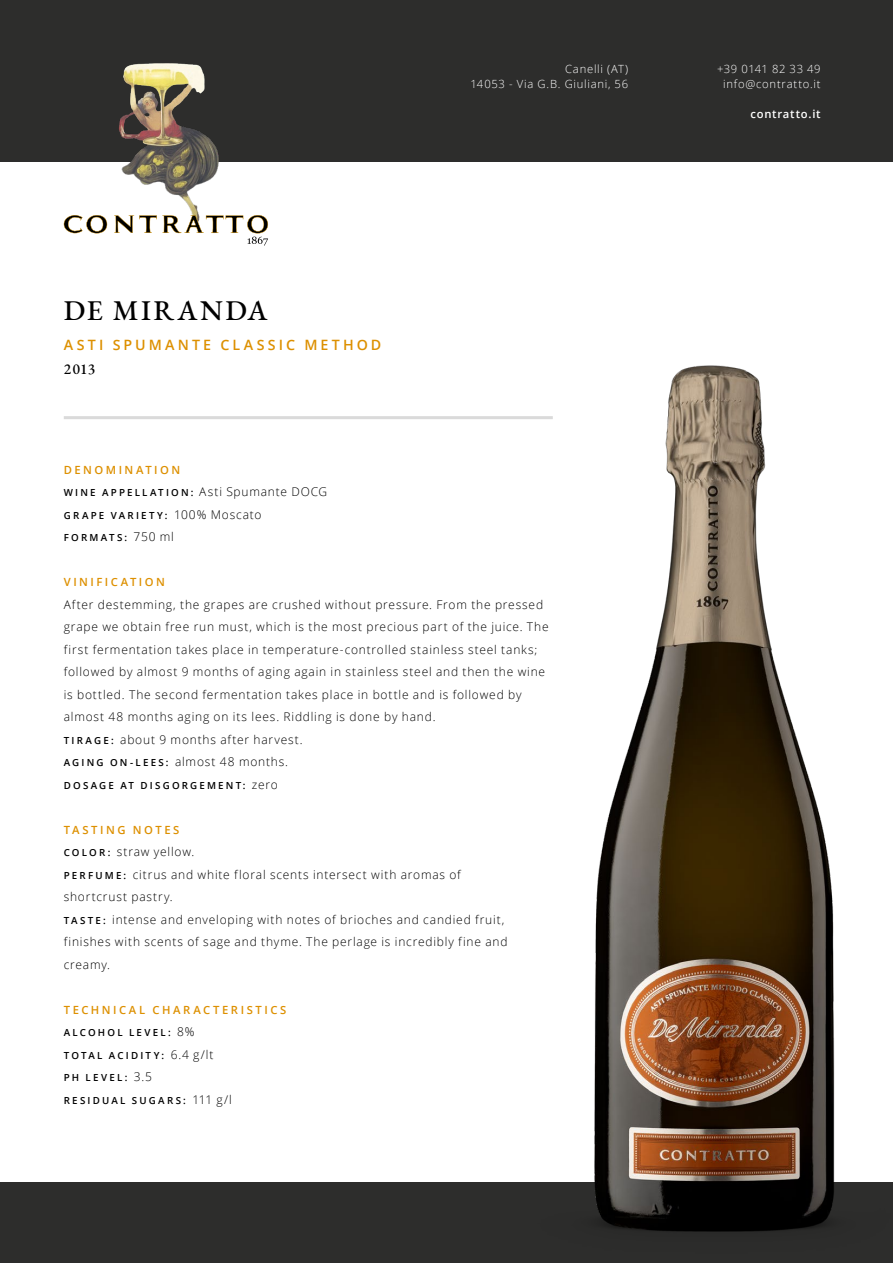
<style>
.page{position:relative;width:893px;height:1263px;background:#fff}
.page>*{position:absolute;margin:0;border:0;box-sizing:border-box;transform-origin:0 0}
.t1{font:500 28.5px "EB Garamond";letter-spacing:.09em;color:#000}
.t2{font:500 15px "EB Garamond";color:#000}
.t3{font:600 14.25px "Open Sans";letter-spacing:.215em;color:#dd9000}
.t4{font:300 12px/22.5px "Open Sans";letter-spacing:.065em;color:#000}
.t5{font:300 11.25px/15px "Open Sans";letter-spacing:.065em;color:#fff;text-align:right}
.t6{font:600 11.25px "Open Sans";letter-spacing:.22em;color:#dd9000}
.t7{font:600 11.25px "Open Sans";letter-spacing:.065em;color:#fff}
.t8{font:600 9.75px "Open Sans";letter-spacing:.225em;color:#000}
.s1{font-weight:300;font-size:12px}
.s2{font-weight:600;font-size:9.75px}
</style>
<div class="page">
<div style="left:0;top:0;width:893px;height:161px;background:#2d2d2c"></div>
<img style="left:107px;top:63px;width:118px;height:163px">
<svg style="left:114px;top:215px;width:154px;height:31px"></svg>
<svg style="left:64px;top:215px;width:43px;height:18px"></svg>
<div style="left:0;top:1182px;width:893px;height:81px;background:#2d2d2c"></div>
<hr style="left:64px;top:416px;width:489px;height:3px;background:#dadada">
<img style="left:552px;top:365px;width:283px;height:867px">
<h1 class="t1" style="left:64px;top:291px;width:205px">DE MIRANDA</h1>
<p class="t3" style="left:64px;top:335px;width:319px">ASTI SPUMANTE CLASSIC METHOD</p>
<p class="t2" style="left:64px;top:359px;width:33px">2013</p>
<p class="t5" style="left:470px;top:61px;width:159px">Canelli (AT)<br>14053 - Via G.B. Giuliani, 56</p>
<p class="t5" style="left:717px;top:61px;width:105px;text-align:center">+39 0141 82 33 49 info@contratto.it</p>
<p class="t7" style="left:750px;top:106px;width:72px">contratto.it</p>
<p class="t6" style="left:64px;top:462px;width:118px">DENOMINATION</p>
<p class="t8" style="left:64px;top:486px;width:265px">WINE APPELLATION: <span class="s1">Asti Spumante DOCG</span></p>
<p class="t8" style="left:64px;top:508px;width:199px">GRAPE VARIETY: <span class="s1">100% Moscato</span></p>
<p class="t8" style="left:64px;top:531px;width:112px">FORMATS: <span class="s1">750 ml</span></p>
<p class="t6" style="left:64px;top:574px;width:103px">VINIFICATION</p>
<p class="t4" style="left:64px;top:593px;width:486px">After destemming, the grapes are crushed without pressure. From the pressed grape we obtain free run must, which is the most precious part of the juice. The first fermentation takes place in temperature-controlled stainless steel tanks; followed by almost 9 months of aging again in stainless steel and then the wine is bottled. The second fermentation takes place in bottle and is followed by almost 48 months aging on its lees. Riddling is done by hand.<br><span class="s2">T IR AG E :</span> about 9 months after harvest.<br><span class="s2">AGING ON-LEES:</span> almost 48 months.</p>
<p class="t8" style="left:64px;top:778px;width:215px">DOSAGE AT DISGORGEMENT: <span class="s1">zero</span></p>
<p class="t6" style="left:64px;top:822px;width:117px">TASTING NOTES</p>
<p class="t4" style="left:64px;top:840px;width:445px"><span class="s2">CO LO R :</span> straw yellow.<br><span class="s2">PE R F U M E :</span> citrus and white floral scents intersect with aromas of shortcrust pastry.<br><span class="s2">TA S T E :</span> intense and enveloping with notes of brioches and candied fruit, finishes with scents of sage and thyme. The perlage is incredibly fine and creamy.</p>
<p class="t6" style="left:64px;top:1002px;width:224px">TECHNICAL CHARACTERISTICS</p>
<p class="t8" style="left:64px;top:1026px;width:132px">ALCOHOL LEVEL: <span class="s1">8%</span></p>
<p class="t8" style="left:64px;top:1048px;width:151px">TOTAL ACIDITY: <span class="s1">6.4 g/lt</span></p>
<p class="t8" style="left:64px;top:1071px;width:90px">PH LEVEL: <span class="s1">3.5</span></p>
<p class="t8" style="left:64px;top:1093px;width:170px">RESIDUAL SUGARS: <span class="s1">111 g/l</span></p>
</div>
